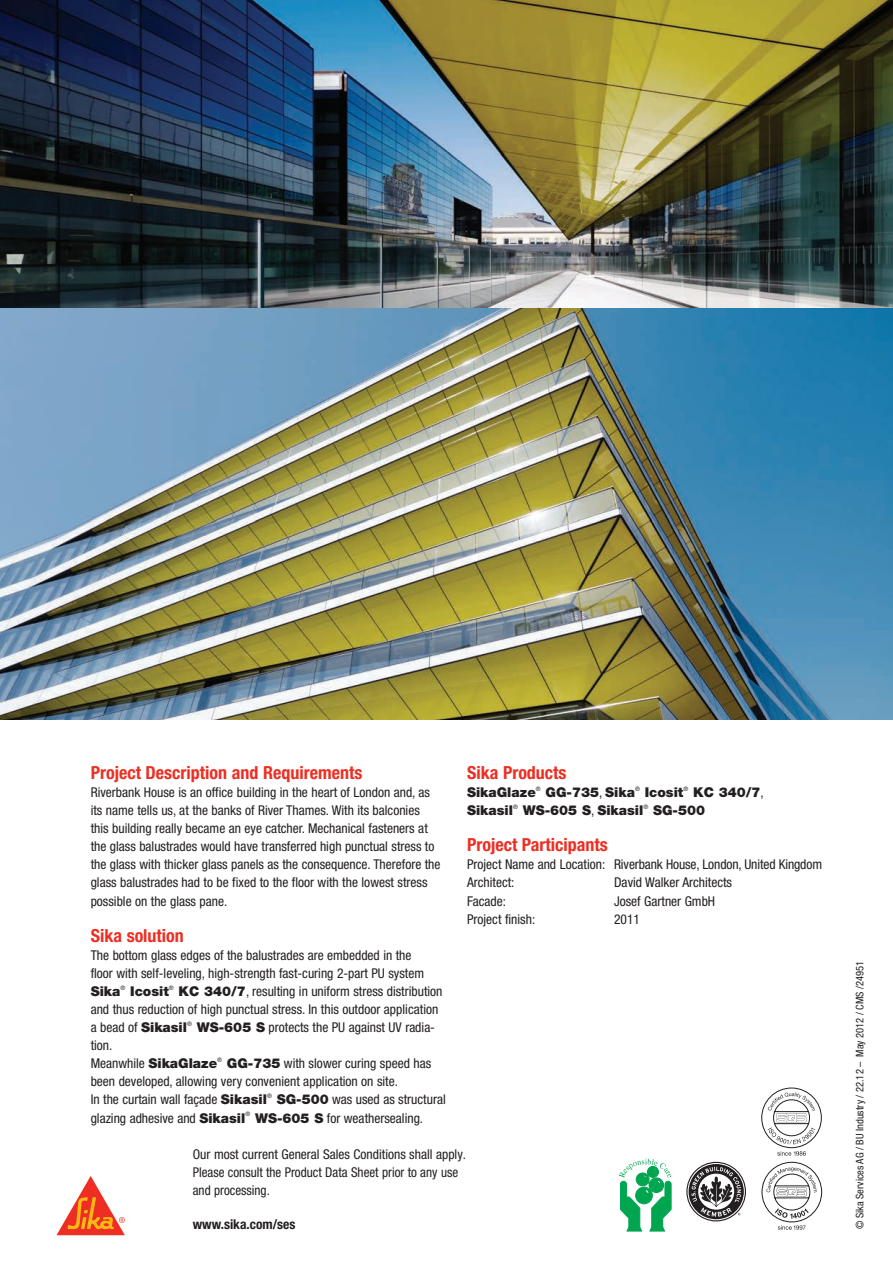
<style>
.page{position:relative;width:893px;height:1265px;background:#fff}
.page>*{position:absolute;margin:0;border:0;box-sizing:border-box;transform-origin:0 0}
.t1{font:700 condensed 18px "Helvetica Neue LT Pro";color:#ee2e22}
.t2{font:condensed 13.5px/18.1px "Helvetica Neue LT Pro";color:#231f20}
.t3{font:900 13.5px "Helvetica Neue LT Pro";color:#231f20}
.t4{font:700 condensed 13.5px "Helvetica Neue LT Pro";color:#231f20}
.t5{font:condensed 10.5px "Helvetica Neue LT Pro";color:#231f20}
.t6{font:condensed 6.15px "Helvetica Neue LT Pro";color:#231f20}
.s1{font-weight:900;font-stretch:normal}
.s2{font-weight:400;font-stretch:condensed}
</style>
<div class="page">
<svg style="left:57px;top:1176px;width:68px;height:58px"></svg>
<svg style="left:619px;top:1158px;width:52px;height:72px"></svg>
<svg style="left:686px;top:1161px;width:60px;height:60px"></svg>
<svg style="left:762px;top:1161px;width:60px;height:68px"></svg>
<svg style="left:761px;top:1087px;width:61px;height:68px"></svg>
<img style="left:0;top:0;width:893px;height:719px">
<h1 class="t1" style="left:91px;top:761px;width:273px">Project Description and Requirements</h1>
<p class="t2" style="left:91px;top:783px;width:351px">Riverbank House is an office building in the heart of London and, as its name tells us, at the banks of River Thames. With its balconies this building really became an eye catcher. Mechanical fasteners at the glass balustrades would have transferred high punctual stress to the glass with thicker glass panels as the consequence. Therefore the glass balustrades had to be fixed to the floor with the lowest stress possible on the glass pane.</p>
<h1 class="t1" style="left:91px;top:924px;width:95px">Sika solution</h1>
<p class="t2" style="left:91px;top:945px;width:335px">The bottom glass edges of the balustrades are embedded in the floor with self-leveling, high-strength fast-curing 2-part PU system</p>
<p class="t3" style="left:91px;top:982px;width:31px">Sika</p>
<p class="t6" style="left:120px;top:983px;width:6px">®</p>
<p class="t3" style="left:130px;top:982px;width:40px">Icosit</p>
<p class="t6" style="left:169px;top:983px;width:6px">®</p>
<p class="t2" style="left:91px;top:981px;width:353px;text-indent:88px"><span class="s1">KC 340/7</span>, resulting in uniform stress distribution and thus reduction of high punctual stress. In this outdoor application a bead of <span class="s1">Sikasil</span></p>
<p class="t6" style="left:187px;top:1019px;width:6px">®</p>
<p class="t2" style="left:197px;top:1017px;width:240px"><span class="s1">WS-605 S</span> protects the PU against UV radia-</p>
<p class="t2" style="left:91px;top:1036px;width:128px">tion.<br>Meanwhile <span class="s1">SikaGlaze</span></p>
<p class="t6" style="left:217px;top:1056px;width:6px">®</p>
<p class="t2" style="left:91px;top:1054px;width:342px;text-indent:136px"><span class="s1">GG-735</span> with slower curing speed has been developed, allowing very convenient application on site.<br>In the curtain wall façade <span class="s1">Sikasil</span></p>
<p class="t6" style="left:267px;top:1092px;width:6px">®</p>
<p class="t2" style="left:277px;top:1090px;width:171px"><span class="s1">SG-500</span> was used as structural</p>
<p class="t2" style="left:91px;top:1108px;width:156px">glazing adhesive and <span class="s1">Sikasil</span></p>
<p class="t6" style="left:245px;top:1110px;width:6px">®</p>
<p class="t2" style="left:255px;top:1108px;width:170px"><span class="s1">WS-605 S</span> for weathersealing.</p>
<h1 class="t1" style="left:467px;top:761px;width:101px">Sika Products</h1>
<p class="t3" style="left:467px;top:784px;width:70px">SikaGlaze</p>
<p class="t6" style="left:536px;top:785px;width:6px">®</p>
<p class="t3" style="left:545px;top:784px;width:91px">GG-735<span class="s2">,</span> Sika</p>
<p class="t6" style="left:635px;top:785px;width:6px">®</p>
<p class="t3" style="left:645px;top:784px;width:40px">Icosit</p>
<p class="t6" style="left:683px;top:785px;width:6px">®</p>
<p class="t3" style="left:693px;top:784px;width:72px">KC 340/7<span class="s2">,</span></p>
<p class="t3" style="left:467px;top:802px;width:48px">Sikasil</p>
<p class="t6" style="left:513px;top:803px;width:6px">®</p>
<p class="t3" style="left:523px;top:802px;width:122px">WS-605 S<span class="s2">,</span> Sikasil</p>
<p class="t6" style="left:643px;top:803px;width:6px">®</p>
<p class="t3" style="left:653px;top:802px;width:54px">SG-500</p>
<h1 class="t1" style="left:467px;top:834px;width:142px">Project Participants</h1>
<p class="t2" style="left:467px;top:855px;width:357px">Project Name and Location: Riverbank House, London, United Kingdom<br>Architect:</p>
<p class="t2" style="left:614px;top:873px;width:120px">David Walker Architects</p>
<p class="t2" style="left:467px;top:891px;width:40px">Facade:</p>
<p class="t2" style="left:614px;top:891px;width:103px">Josef Gartner GmbH</p>
<p class="t2" style="left:467px;top:909px;width:70px">Project finish:</p>
<p class="t2" style="left:614px;top:909px;width:27px">2011</p>
<p class="t2" style="left:193px;top:1144px;width:275px">Our most current General Sales Conditions shall apply.<br>Please consult the Product Data Sheet prior to any use and processing.</p>
<p class="t4" style="left:193px;top:1216px;width:104px">www.sika.com/ses</p>
<p class="t5" style="left:854px;top:1228px;width:269px;rotate:-90deg">© Sika Services AG / BU Industry / 22.12 – May 2012 / CMS /24951</p>
</div>
